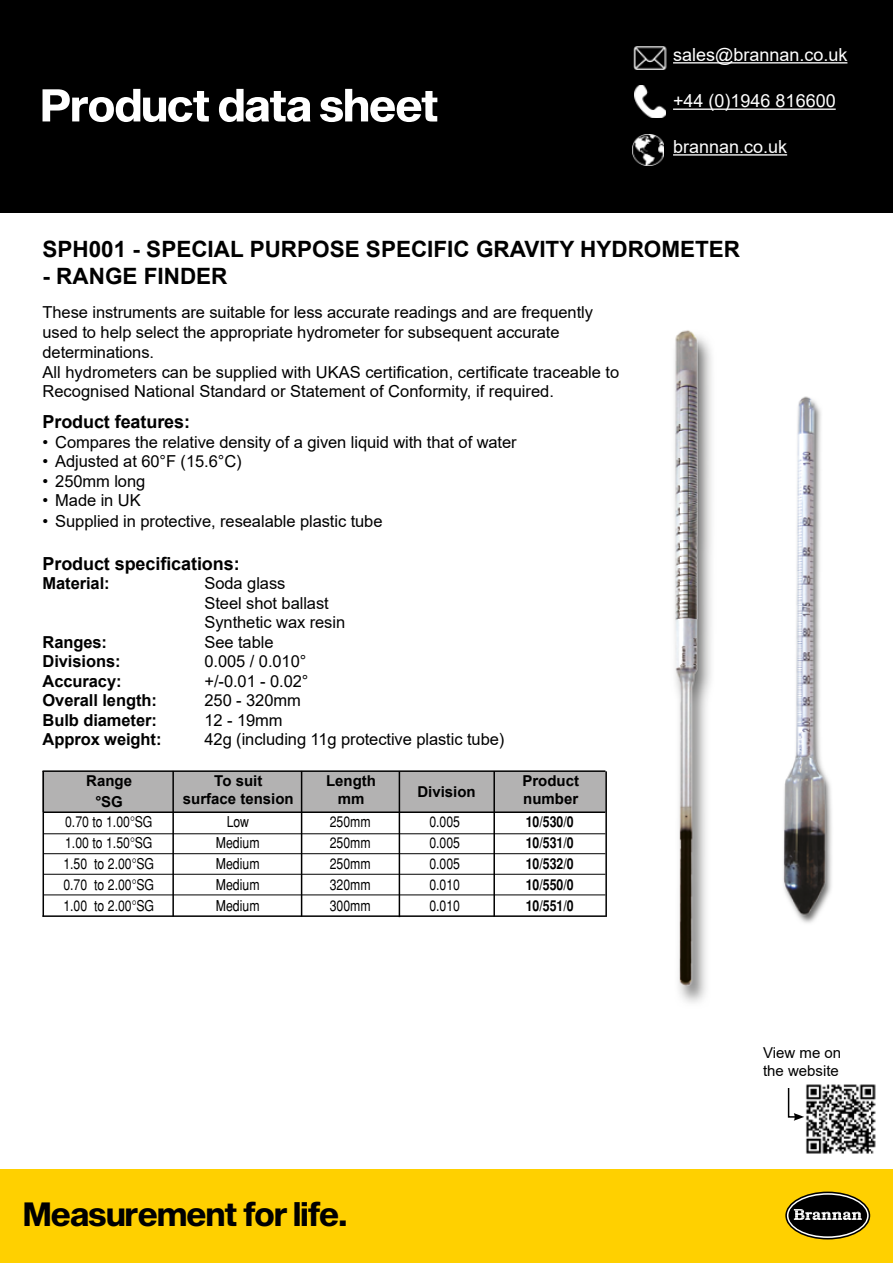
<style>
.page{position:relative;width:893px;height:1263px;background:#fff}
.page>*{position:absolute;margin:0;border:0;box-sizing:border-box;transform-origin:0 0}
.t1{font:33px "Sequel Sans Bold Disp";color:#000}
.t2{font:700 22.5px "Arial";color:#000}
.t3{font:18px "Arial";color:#fff}
.t4{font:700 18px "Arial";letter-spacing:-.005em;color:#000}
.t5{font:16.5px/19.8px "Arial";letter-spacing:-.005em;color:#000}
.t6{font:700 16.5px "Arial";letter-spacing:-.005em;color:#000}
.t7{font:condensed 15px "Helvetica";color:#000}
.t8{font:700 15px/18px "Arial";color:#000;text-align:center}
.t9{font:700 condensed 15px "Helvetica";color:#000}
.t10{font:15px/18px "Arial";color:#000}
</style>
<div class="page">
<div style="left:0;top:0;width:893px;height:213px;background:#000"></div>
<div style="left:0;top:1169px;width:893px;height:94px;background:#ffd000"></div>
<svg style="left:786px;top:1192px;width:83px;height:47px"></svg>
<div style="left:785px;top:1191px;width:85px;height:48px;border:2px solid #000;border-radius:50%"></div>
<div style="left:788px;top:1195px;width:79px;height:41px;background:#000;border-radius:50%"></div>
<svg style="left:794px;top:1209px;width:68px;height:11px"></svg>
<img style="left:633px;top:47px;width:34px;height:22px">
<hr style="left:673px;top:62px;width:174px;height:2px;background:#fff">
<img style="left:635px;top:86px;width:30px;height:32px">
<hr style="left:673px;top:109px;width:163px;height:1px;background:#fff">
<img style="left:633px;top:134px;width:31px;height:32px">
<hr style="left:673px;top:154px;width:114px;height:2px;background:#fff">
<svg style="left:43px;top:89px;width:394px;height:33px"></svg>
<div style="left:43px;top:771px;width:563px;height:40px;background:#b3b2b2"></div>
<hr style="left:43px;top:811px;width:562px;height:2px;background:#000">
<hr style="left:43px;top:833px;width:562px;height:1px;background:#000">
<hr style="left:43px;top:874px;width:562px;height:1px;background:#000">
<hr style="left:43px;top:853px;width:562px;height:1px;background:#000">
<hr style="left:43px;top:894px;width:562px;height:1px;background:#000">
<hr style="left:43px;top:915px;width:563px;height:2px;background:#000">
<hr style="left:43px;top:771px;width:1px;height:146px;background:#000">
<hr style="left:493px;top:771px;width:2px;height:145px;background:#000">
<hr style="left:43px;top:770px;width:562px;height:2px;background:#000">
<hr style="left:399px;top:771px;width:1px;height:146px;background:#000">
<hr style="left:172px;top:771px;width:2px;height:145px;background:#000">
<hr style="left:301px;top:771px;width:1px;height:146px;background:#000">
<hr style="left:605px;top:771px;width:2px;height:146px;background:#000">
<img style="left:674px;top:330px;width:38px;height:673px">
<img style="left:783px;top:396px;width:49px;height:527px">
<img style="left:806px;top:1084px;width:70px;height:70px">
<svg style="left:787px;top:1088px;width:17px;height:33px"></svg>
<p class="t3" style="left:673px;top:42px;width:176px">sales@brannan.co.uk</p>
<p class="t3" style="left:673px;top:89px;width:164px">+44 (0)1946 816600</p>
<p class="t3" style="left:673px;top:134px;width:116px">brannan.co.uk</p>
<h2 class="t2" style="left:43px;top:233px;width:699px">SPH001 - SPECIAL PURPOSE SPECIFIC GRAVITY HYDROMETER</h2>
<h2 class="t2" style="left:43px;top:260px;width:186px">- RANGE FINDER</h2>
<p class="t5" style="left:43px;top:302px;width:578px">These instruments are suitable for less accurate readings and are frequently used to help select the appropriate hydrometer for subsequent accurate determinations.<br>All hydrometers can be supplied with UKAS certification, certificate traceable to Recognised National Standard or Statement of Conformity, if required.</p>
<p class="t4" style="left:43px;top:409px;width:149px">Product features:</p>
<p class="t5" style="left:43px;top:432px;width:476px">• Compares the relative density of a given liquid with that of water</p>
<p class="t5" style="left:43px;top:451px;width:201px">• Adjusted at 60°F (15.6°C)</p>
<p class="t5" style="left:43px;top:471px;width:104px">• 250mm long</p>
<p class="t5" style="left:43px;top:490px;width:100px">• Made in UK</p>
<p class="t5" style="left:43px;top:511px;width:342px">• Supplied in protective, resealable plastic tube</p>
<p class="t4" style="left:43px;top:551px;width:199px">Product specifications:</p>
<p class="t6" style="left:43px;top:572px;width:69px">Material:</p>
<p class="t5" style="left:205px;top:573px;width:142px">Soda glass<br>Steel shot ballast<br>Synthetic wax resin</p>
<p class="t6" style="left:43px;top:630px;width:66px">Ranges:</p>
<p class="t5" style="left:205px;top:632px;width:71px">See table</p>
<p class="t6" style="left:43px;top:650px;width:80px">Divisions:</p>
<p class="t5" style="left:205px;top:651px;width:103px">0.005 / 0.010°</p>
<p class="t6" style="left:43px;top:669px;width:81px">Accuracy:</p>
<p class="t5" style="left:205px;top:671px;width:106px">+/-0.01 - 0.02°</p>
<p class="t6" style="left:43px;top:689px;width:116px">Overall length:</p>
<p class="t5" style="left:205px;top:690px;width:98px">250 - 320mm</p>
<p class="t6" style="left:43px;top:708px;width:116px">Bulb diameter:</p>
<p class="t5" style="left:205px;top:710px;width:80px">12 - 19mm</p>
<p class="t6" style="left:43px;top:728px;width:121px">Approx weight:</p>
<p class="t5" style="left:205px;top:729px;width:301px">42g (including 11g protective plastic tube)</p>
<p class="t8" style="left:326px;top:772px;width:51px">Length mm</p>
<p class="t7" style="left:65px;top:812px;width:89px">0.70 to 1.00°SG</p>
<p class="t7" style="left:227px;top:812px;width:24px">Low</p>
<p class="t7" style="left:330px;top:812px;width:43px">250mm</p>
<p class="t7" style="left:429px;top:812px;width:32px">0.005</p>
<p class="t9" style="left:526px;top:812px;width:49px">10/530/0</p>
<p class="t7" style="left:65px;top:833px;width:89px">1.00 to 1.50°SG</p>
<p class="t7" style="left:216px;top:833px;width:45px">Medium</p>
<p class="t7" style="left:330px;top:833px;width:43px">250mm</p>
<p class="t7" style="left:429px;top:833px;width:32px">0.005</p>
<p class="t9" style="left:526px;top:833px;width:49px">10/531/0</p>
<p class="t7" style="left:63px;top:854px;width:92px">1.50 to 2.00°SG</p>
<p class="t7" style="left:216px;top:854px;width:45px">Medium</p>
<p class="t7" style="left:330px;top:854px;width:43px">250mm</p>
<p class="t7" style="left:429px;top:854px;width:32px">0.005</p>
<p class="t9" style="left:526px;top:854px;width:49px">10/532/0</p>
<p class="t7" style="left:63px;top:875px;width:92px">0.70 to 2.00°SG</p>
<p class="t7" style="left:216px;top:875px;width:45px">Medium</p>
<p class="t7" style="left:330px;top:875px;width:43px">320mm</p>
<p class="t7" style="left:429px;top:875px;width:32px">0.010</p>
<p class="t9" style="left:526px;top:875px;width:49px">10/550/0</p>
<p class="t7" style="left:63px;top:896px;width:92px">1.00 to 2.00°SG</p>
<p class="t7" style="left:216px;top:896px;width:45px">Medium</p>
<p class="t7" style="left:330px;top:896px;width:43px">300mm</p>
<p class="t7" style="left:429px;top:896px;width:32px">0.010</p>
<p class="t9" style="left:526px;top:896px;width:49px">10/551/0</p>
<p class="t8" style="left:86px;top:771px;width:47px;line-height:21px">Range °SG</p>
<p class="t8" style="left:522px;top:772px;width:58px;text-align:left">Product number</p>
<p class="t8" style="left:183px;top:772px;width:112px">To suit<br>surface tension</p>
<p class="t8" style="left:417px;top:783px;width:60px">Division</p>
<h1 class="t1" style="left:24px;top:1191px;width:325px">Measurement for life.</h1>
<p class="t10" style="left:763px;top:1044px;width:80px">View me on the website</p>
</div>
